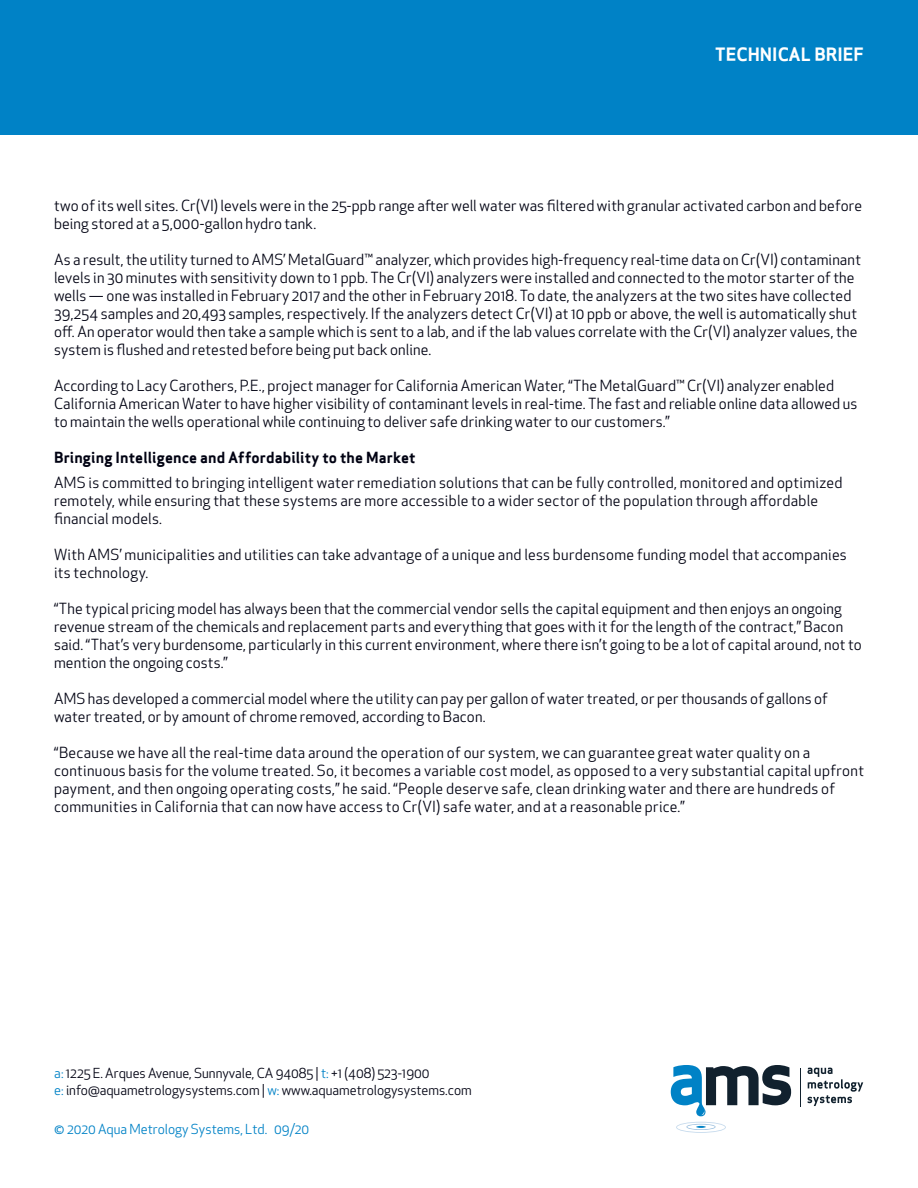
<style>
.page{position:relative;width:918px;height:1188px;background:#fff}
.page>*{position:absolute;margin:0;border:0;box-sizing:border-box;transform-origin:0 0}
.t1{font:700 18px "Apex Sans";color:#fff}
.t2{font:15px/18px "Apex New";letter-spacing:.01em;color:#000212}
.t3{font:700 15px "Apex Sans";letter-spacing:.005em;color:#000212}
.Paragraph_Style14{font:13.5px "Apex New";color:#000212}
.Paragraph_Style14-2{font:13.5px "Apex New";color:#0082c6}
.s1{color:#0082c6}
</style>
<div class="page">
<hr style="left:800px;top:1068px;width:1px;height:39px;background:#11212e">
<svg style="left:808px;top:1068px;width:55px;height:38px"></svg>
<svg style="left:676px;top:1122px;width:50px;height:11px"></svg>
<svg style="left:671px;top:1065px;width:120px;height:51px"></svg>
<div style="left:0;top:0;width:918px;height:135px;background:#0082c6"></div>
<p class="t1" style="left:715px;top:42px;width:150px">TECHNICAL BRIEF</p>
<p class="t2" style="left:54px;top:197px;width:810px">two of its well sites. Cr(VI) levels were in the 25-ppb range after well water was filtered with granular activated carbon and before being stored at a 5,000-gallon hydro tank.</p>
<p class="t2" style="left:54px;top:251px;width:808px">As a result, the utility turned to AMS’ MetalGuard™ analyzer, which provides high-frequency real-time data on Cr(VI) contaminant levels in 30 minutes with sensitivity down to 1 ppb. The Cr(VI) analyzers were installed and connected to the motor starter of the wells — one was installed in February 2017 and the other in February 2018. To date, the analyzers at the two sites have collected 39,254 samples and 20,493 samples, respectively. If the analyzers detect Cr(VI) at 10 ppb or above, the well is automatically shut off. An operator would then take a sample which is sent to a lab, and if the lab values correlate with the Cr(VI) analyzer values, the system is flushed and retested before being put back online.</p>
<p class="t2" style="left:54px;top:377px;width:805px">According to Lacy Carothers, P.E., project manager for California American Water, “The MetalGuard™ Cr(VI) analyzer enabled<br>California American Water to have higher visibility of contaminant levels in real-time. The fast and reliable online data allowed us to maintain the wells operational while continuing to deliver safe drinking water to our customers.”</p>
<p class="t3" style="left:54px;top:448px;width:363px">Bringing Intelligence and Affordability to the Market</p>
<p class="t2" style="left:54px;top:473px;width:790px">AMS is committed to bringing intelligent water remediation solutions that can be fully controlled, monitored and optimized remotely, while ensuring that these systems are more accessible to a wider sector of the population through affordable financial models.</p>
<p class="t2" style="left:54px;top:545px;width:794px">With AMS’ municipalities and utilities can take advantage of a unique and less burdensome funding model that accompanies its technology.</p>
<p class="t2" style="left:54px;top:599px;width:809px">“The typical pricing model has always been that the commercial vendor sells the capital equipment and then enjoys an ongoing revenue stream of the chemicals and replacement parts and everything that goes with it for the length of the contract,” Bacon said. “That’s very burdensome, particularly in this current environment, where there isn’t going to be a lot of capital around, not to mention the ongoing costs.”</p>
<p class="t2" style="left:54px;top:689px;width:775px">AMS has developed a commercial model where the utility can pay per gallon of water treated, or per thousands of gallons of water treated, or by amount of chrome removed, according to Bacon.</p>
<p class="t2" style="left:54px;top:743px;width:812px">“Because we have all the real-time data around the operation of our system, we can guarantee great water quality on a continuous basis for the volume treated. So, it becomes a variable cost model, as opposed to a very substantial capital upfront payment, and then ongoing operating costs,” he said. “People deserve safe, clean drinking water and there are hundreds of communities in California that can now have access to Cr(VI) safe water, and at a reasonable price.”</p>
<p class="Paragraph_Style14" style="left:54px;top:1065px;width:377px"><span class="s1">a:</span> 1225 E. Arques Avenue, Sunnyvale, CA 94085 | <span class="s1">t:</span> +1 (408) 523-1900</p>
<p class="Paragraph_Style14" style="left:54px;top:1081px;width:419px"><span class="s1">e:</span> info@aquametrologysystems.com | <span class="s1">w:</span> www.aquametrologysystems.com</p>
<p class="Paragraph_Style14-2" style="left:54px;top:1120px;width:257px">© 2020 Aqua Metrology Systems, Ltd. 09/20</p>
</div>
